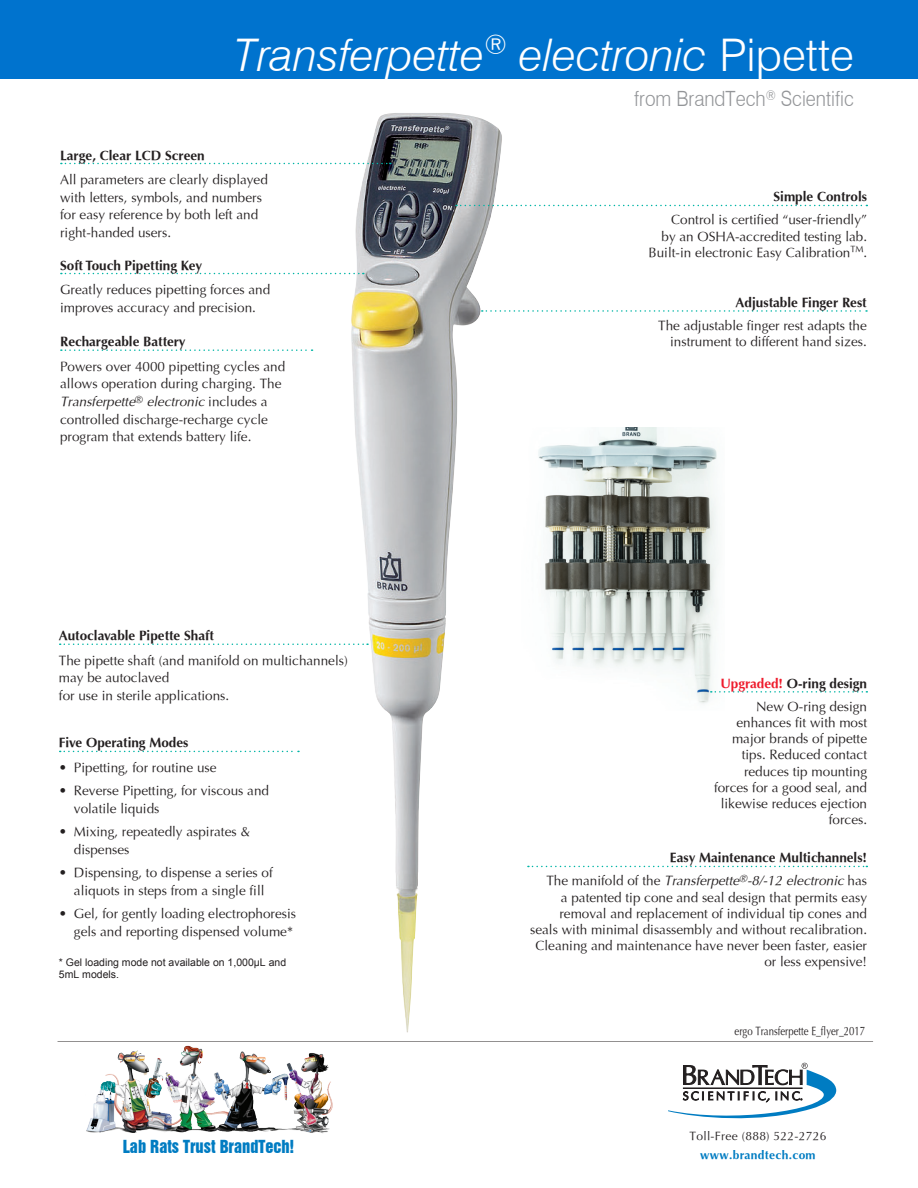
<style>
.page{position:relative;width:918px;height:1188px;background:#fff}
.page>*{position:absolute;margin:0;border:0;box-sizing:border-box;transform-origin:0 0}
.t1{font:italic 300 45px "Swiss 721 BT";color:#fff}
.t2{font:300 21px "Swiss 721 BT";color:#939598;scale:.9 1}
.t3{font:16.5px "Swiss 921 BT Regular A";color:#007cc2}
.copy_left_justified{font:13.5px/17.7px "Optima";color:#231f20}
.right_justified{font:13.5px/16.2px "Optima";color:#231f20;text-align:right}
.callout_head_Handyst{font:700 13.5px "Optima";color:#231f20}
.foot_notes{font:12px "Optima";color:#231f20;scale:.8 1}
.foot_notes-2{font:12px "Optima";letter-spacing:.025em;color:#231f20}
.t4{font:700 12px "Optima";letter-spacing:.025em;color:#007cc2}
.t5{font:10.5px/12px "Arial";color:#231f20}
.s1{font-style:normal}
.s2{font-style:italic}
.s3{color:#ee1b2c}
</style>
<div class="page">
<img style="left:351px;top:113px;width:134px;height:920px">
<div style="left:0;top:0;width:918px;height:78px;background:#0073ce"></div>
<svg style="left:668px;top:1063px;width:169px;height:56px"></svg>
<hr style="left:58px;top:1041px;width:815px;height:1px;background:#231f20">
<img style="left:86px;top:1045px;width:247px;height:88px">
<svg style="left:528px;top:866px;width:339px;height:1px"></svg>
<svg style="left:456px;top:205px;width:411px;height:1px"></svg>
<svg style="left:60px;top:644px;width:308px;height:1px"></svg>
<svg style="left:61px;top:349px;width:252px;height:2px"></svg>
<svg style="left:61px;top:273px;width:303px;height:1px"></svg>
<svg style="left:482px;top:310px;width:385px;height:2px"></svg>
<svg style="left:61px;top:163px;width:330px;height:1px"></svg>
<svg style="left:60px;top:751px;width:239px;height:1px"></svg>
<img style="left:538px;top:428px;width:180px;height:276px">
<svg style="left:711px;top:691px;width:156px;height:2px"></svg>
<p class="t1" style="left:233px;top:27px;width:622px">Transferpette<sup>®</sup> electronic <span class="s1">Pipette</span></p>
<p class="callout_head_Handyst" style="left:60px;top:147px;width:146px">Large, Clear LCD Screen</p>
<p class="copy_left_justified" style="left:60px;top:171px;width:209px">All parameters are clearly displayed with letters, symbols, and numbers for easy reference by both left and right-handed users.</p>
<p class="callout_head_Handyst" style="left:60px;top:257px;width:144px">Soft Touch Pipetting Key</p>
<p class="copy_left_justified" style="left:60px;top:281px;width:212px">Greatly reduces pipetting forces and improves accuracy and precision.</p>
<p class="callout_head_Handyst" style="left:60px;top:334px;width:127px">Rechargeable Battery</p>
<p class="copy_left_justified" style="left:60px;top:357px;width:227px">Powers over 4000 pipetting cycles and allows operation during charging. The <span class="s2">Transferpette</span><sup>®</sup> <span class="s2">electronic</span> includes a controlled discharge-recharge cycle program that extends battery life.</p>
<p class="callout_head_Handyst" style="left:59px;top:628px;width:156px">Autoclavable Pipette Shaft</p>
<p class="copy_left_justified" style="left:59px;top:651px;width:290px">The pipette shaft (and manifold on multichannels) may be autoclaved<br>for use in sterile applications.</p>
<p class="callout_head_Handyst" style="left:59px;top:735px;width:131px">Five Operating Modes</p>
<p class="copy_left_justified" style="left:59px;top:759px;width:159px">• Pipetting, for routine use</p>
<p class="copy_left_justified" style="left:74px;top:782px;width:197px;text-indent:-15px">• Reverse Pipetting, for viscous and volatile liquids</p>
<p class="copy_left_justified" style="left:74px;top:823px;width:178px;text-indent:-15px">• Mixing, repeatedly aspirates &amp; dispenses</p>
<p class="copy_left_justified" style="left:59px;top:864px;width:215px;text-align:center">• Dispensing, to dispense a series of aliquots in steps from a single fill</p>
<p class="copy_left_justified" style="left:59px;top:905px;width:239px;text-align:right">• Gel, for gently loading electrophoresis gels and reporting dispensed volume*</p>
<p class="t5" style="left:59px;top:956px;width:229px">* Gel loading mode not available on 1,000µL and<br>5mL models.</p>
<p class="t3" style="left:123px;top:1136px;width:173px">Lab Rats Trust BrandTech!</p>
<p class="t2" style="left:634px;top:85px;width:245px">from BrandTech<sup>®</sup> Scientific</p>
<p class="callout_head_Handyst" style="left:774px;top:189px;width:95px">Simple Controls</p>
<p class="right_justified" style="left:649px;top:212px;width:220px">Control is certified “user-friendly”<br>by an OSHA-accredited testing lab.<br>Built-in electronic Easy Calibration<sup>TM</sup>.</p>
<p class="callout_head_Handyst" style="left:736px;top:295px;width:133px">Adjustable Finger Rest</p>
<p class="right_justified" style="left:658px;top:317px;width:210px">The adjustable finger rest adapts the instrument to different hand sizes.</p>
<p class="callout_head_Handyst" style="left:720px;top:675px;width:148px"><span class="s3">Upgraded!</span> O-ring design</p>
<p class="right_justified" style="left:714px;top:698px;width:155px">New O-ring design enhances fit with most major brands of pipette tips. Reduced contact reduces tip mounting forces for a good seal, and likewise reduces ejection forces.</p>
<p class="callout_head_Handyst" style="left:670px;top:850px;width:199px">Easy Maintenance Multichannels!</p>
<p class="right_justified" style="left:530px;top:873px;width:338px">The manifold of the <span class="s2">Transferpette</span><sup>®</sup><span class="s2">-8/-12 electronic</span> has<br>a patented tip cone and seal design that permits easy removal and replacement of individual tip cones and seals with minimal disassembly and without recalibration.<br>Cleaning and maintenance have never been faster, easier or less expensive!</p>
<p class="foot_notes" style="left:735px;top:1024px;width:165px">ergo Transferpette E_flyer_2017</p>
<p class="foot_notes-2" style="left:689px;top:1129px;width:138px">Toll-Free (888) 522-2726</p>
<p class="t4" style="left:700px;top:1148px;width:117px">www.brandtech.com</p>
</div>
